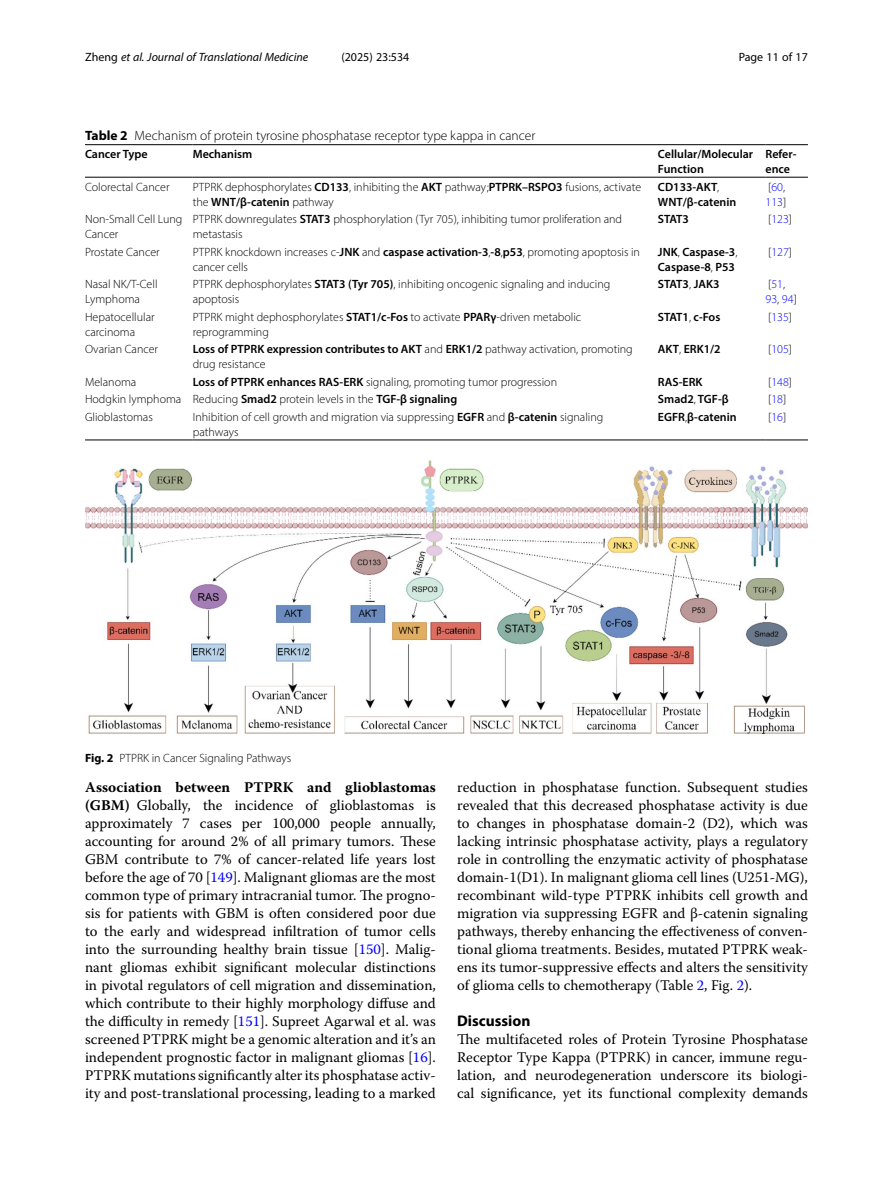
<style>
.page{position:relative;width:893px;height:1191px;background:#fff}
.page>*{position:absolute;margin:0;border:0;box-sizing:border-box;transform-origin:0 0}
.Head_1{font:700 15.45px "Myriad Pro";color:#000}
.Head_4{font:14.7px/18px "Warnock Pro";color:#000;text-align:justify}
.Body_Text{font:14.7px/18px "Warnock Pro";color:#000;text-align:justify}
.Table_Caption{font:300 13.5px "Myriad Pro";color:#000}
.Table_Body{font:300 12px/15px "Myriad Pro";color:#000}
.Table_Body-2{font:600 12px/15px "Myriad Pro";color:#000}
.Table_Head{font:600 12px/15px "Myriad Pro";color:#000}
.Table_Body-3{font:300 12px/15px "Myriad Pro";color:#00f}
.t1{font:italic 12px "Myriad Pro";color:#000}
.Figure_Caption{font:300 12px "Myriad Pro";color:#000}
.t2{font:12px "Myriad Pro";color:#000}
.s1{font-style:normal}
.s2{font-weight:700}
.s3{font-weight:600}
.s4{font-weight:300}
.s5{color:#000}
.s6{color:#00f}
</style>
<div class="page">
<hr style="left:85px;top:177px;width:108px;height:1px;background:#000">
<hr style="left:193px;top:144px;width:465px;height:1px;background:#000">
<hr style="left:193px;top:177px;width:465px;height:1px;background:#000">
<hr style="left:658px;top:144px;width:107px;height:1px;background:#000">
<hr style="left:658px;top:177px;width:107px;height:1px;background:#000">
<hr style="left:765px;top:144px;width:43px;height:1px;background:#000">
<hr style="left:765px;top:177px;width:43px;height:1px;background:#000">
<hr style="left:85px;top:440px;width:108px;height:1px;background:#000">
<hr style="left:193px;top:440px;width:465px;height:1px;background:#000">
<hr style="left:658px;top:440px;width:107px;height:1px;background:#000">
<hr style="left:765px;top:440px;width:43px;height:1px;background:#000">
<hr style="left:85px;top:144px;width:108px;height:1px;background:#000">
<img style="left:85px;top:460px;width:723px;height:274px">
<p class="t1" style="left:85px;top:50px;width:225px"><span class="s1">Zheng</span> et al. Journal of Translational Medicine</p>
<p class="t2" style="left:341px;top:50px;width:70px">(2025) 23:534</p>
<p class="t2" style="left:739px;top:50px;width:71px">Page 11 of 17</p>
<p class="Table_Caption" style="left:85px;top:128px;width:452px"><span class="s2">Table 2</span> Mechanism of protein tyrosine phosphatase receptor type kappa in cancer</p>
<p class="Table_Head" style="left:85px;top:146px;width:64px">Cancer Type</p>
<p class="Table_Head" style="left:193px;top:146px;width:61px">Mechanism</p>
<p class="Table_Head" style="left:658px;top:146px;width:97px">Cellular/Molecular<br>Function</p>
<p class="Table_Head" style="left:765px;top:146px;width:32px">Refer&shy;ence</p>
<p class="Table_Body" style="left:85px;top:179px;width:86px">Colorectal Cancer</p>
<p class="Table_Body" style="left:193px;top:179px;width:450px">PTPRK dephosphorylates <span class="s3">CD133</span>, inhibiting the <span class="s3">AKT</span> pathway;<span class="s3">PTPRK–RSPO3</span> fusions, activate the <span class="s3">WNT/β-catenin</span> pathway</p>
<p class="Table_Body-2" style="left:658px;top:179px;width:80px">CD133-AKT<span class="s4">,<br></span>WNT/β-catenin</p>
<p class="Table_Body-3" style="left:765px;top:179px;width:22px"><span class="s5">[</span>60<span class="s5">,<br></span>113<span class="s5">]</span></p>
<p class="Table_Body" style="left:85px;top:211px;width:99px">Non-Small Cell Lung<br>Cancer</p>
<p class="Table_Body" style="left:193px;top:211px;width:431px">PTPRK downregulates <span class="s3">STAT3</span> phosphorylation (Tyr 705), inhibiting tumor proliferation and metastasis</p>
<p class="Table_Body-2" style="left:658px;top:211px;width:33px">STAT3</p>
<p class="Table_Body-3" style="left:768px;top:211px;width:25px"><span class="s5">[</span>123<span class="s5">]</span></p>
<p class="Table_Body" style="left:85px;top:244px;width:76px">Prostate Cancer</p>
<p class="Table_Body" style="left:193px;top:244px;width:449px">PTPRK knockdown increases c-<span class="s3">JNK</span> and <span class="s3">caspase activation-3</span>,<span class="s3">-8</span>,<span class="s3">p53</span>, promoting apoptosis in cancer cells</p>
<p class="Table_Body-2" style="left:658px;top:244px;width:81px">JNK<span class="s4">,</span> Caspase-3<span class="s4">,<br></span>Caspase-8<span class="s4">,</span> P53</p>
<p class="Table_Body-3" style="left:768px;top:244px;width:25px"><span class="s5">[</span>127<span class="s5">]</span></p>
<p class="Table_Body" style="left:85px;top:276px;width:74px">Nasal NK/T-Cell<br>Lymphoma</p>
<p class="Table_Body" style="left:193px;top:276px;width:419px">PTPRK dephosphorylates <span class="s3">STAT3 (Tyr 705)</span>, inhibiting oncogenic signaling and inducing apoptosis</p>
<p class="Table_Body-2" style="left:658px;top:276px;width:63px">STAT3<span class="s4">,</span> JAK3</p>
<p class="Table_Body-3" style="left:765px;top:276px;width:33px"><span class="s5">[</span>51<span class="s5">,<br></span>93<span class="s5">,</span> 94<span class="s5">]</span></p>
<p class="Table_Body" style="left:85px;top:309px;width:71px">Hepatocellular carcinoma</p>
<p class="Table_Body" style="left:193px;top:309px;width:390px">PTPRK might dephosphorylates <span class="s3">STAT1/c-Fos</span> to activate <span class="s3">PPARγ</span>-driven metabolic reprogramming</p>
<p class="Table_Body-2" style="left:658px;top:309px;width:64px">STAT1<span class="s4">,</span> c-Fos</p>
<p class="Table_Body-3" style="left:768px;top:309px;width:25px"><span class="s5">[</span>135<span class="s5">]</span></p>
<p class="Table_Body" style="left:85px;top:341px;width:75px">Ovarian Cancer</p>
<p class="Table_Body" style="left:193px;top:341px;width:442px"><span class="s3">Loss of PTPRK expression contributes to AKT</span> and <span class="s3">ERK1/2</span> pathway activation, promoting drug resistance</p>
<p class="Table_Body-2" style="left:658px;top:341px;width:64px">AKT<span class="s4">,</span> ERK1/2</p>
<p class="Table_Body-3" style="left:768px;top:341px;width:25px"><span class="s5">[</span>105<span class="s5">]</span></p>
<p class="Table_Body" style="left:85px;top:374px;width:53px">Melanoma</p>
<p class="Table_Body" style="left:193px;top:374px;width:366px"><span class="s3">Loss of PTPRK enhances RAS-ERK</span> signaling, promoting tumor progression</p>
<p class="Table_Body-2" style="left:658px;top:374px;width:46px">RAS-ERK</p>
<p class="Table_Body-3" style="left:768px;top:374px;width:25px"><span class="s5">[</span>148<span class="s5">]</span></p>
<p class="Table_Body" style="left:85px;top:391px;width:98px">Hodgkin lymphoma</p>
<p class="Table_Body" style="left:193px;top:391px;width:266px">Reducing <span class="s3">Smad2</span> protein levels in the <span class="s3">TGF-β signaling</span></p>
<p class="Table_Body-2" style="left:658px;top:391px;width:72px">Smad2<span class="s4">,</span> TGF-β</p>
<p class="Table_Body" style="left:768px;top:391px;width:20px">[<span class="s6">18</span>]</p>
<p class="Table_Body" style="left:85px;top:409px;width:69px">Glioblastomas</p>
<p class="Table_Body" style="left:193px;top:409px;width:412px">Inhibition of cell growth and migration via suppressing <span class="s3">EGFR</span> and <span class="s3">β-catenin</span> signaling pathways</p>
<p class="Table_Body-2" style="left:658px;top:409px;width:80px">EGFR<span class="s4">,</span>β-catenin</p>
<p class="Table_Body" style="left:768px;top:409px;width:20px">[<span class="s6">16</span>]</p>
<p class="Figure_Caption" style="left:85px;top:750px;width:208px"><span class="s2">Fig. 2</span> PTPRK in Cancer Signaling Pathways</p>
<p class="Head_4" style="left:85px;top:778px;width:352px"><span class="s2">Association between PTPRK and glioblastomas (GBM)</span> Globally, the incidence of glioblastomas is approximately 7 cases per 100,000 people annually, accounting for around 2% of all primary tumors. These GBM contribute to 7% of cancer-related life years lost before the age of 70 [<span class="s6">149</span>]. Malignant gliomas are the most common type of primary intracranial tumor. The progno&shy;sis for patients with GBM is often considered poor due to the early and widespread infiltration of tumor cells into the surrounding healthy brain tissue [<span class="s6">150</span>]. Malig&shy;nant gliomas exhibit significant molecular distinctions in pivotal regulators of cell migration and dissemination, which contribute to their highly morphology diffuse and the difficulty in remedy [<span class="s6">151</span>]. Supreet Agarwal et al. was screened PTPRK might be a genomic alteration and it’s an independent prognostic factor in malignant gliomas [<span class="s6">16</span>].<br>PTPRK mutations significantly alter its phosphatase activ&shy;ity and post-translational processing, leading to a marked</p>
<p class="Head_4" style="left:457px;top:778px;width:352px">reduction in phosphatase function. Subsequent studies revealed that this decreased phosphatase activity is due to changes in phosphatase domain-2 (D2), which was lacking intrinsic phosphatase activity, plays a regulatory role in controlling the enzymatic activity of phosphatase domain-1(D1). In malignant glioma cell lines (U251-MG), recombinant wild-type PTPRK inhibits cell growth and migration via suppressing EGFR and β-catenin signaling pathways, thereby enhancing the effectiveness of conven&shy;tional glioma treatments. Besides, mutated PTPRK weak&shy;ens its tumor-suppressive effects and alters the sensitivity of glioma cells to chemotherapy (Table <span class="s6">2</span>, Fig. <span class="s6">2</span>).</p>
<p class="Head_1" style="left:457px;top:1011px;width:75px">Discussion</p>
<p class="Body_Text" style="left:457px;top:1030px;width:352px">The multifaceted roles of Protein Tyrosine Phosphatase Receptor Type Kappa (PTPRK) in cancer, immune regu&shy;lation, and neurodegeneration underscore its biologi&shy;cal significance, yet its functional complexity demands</p>
</div>
